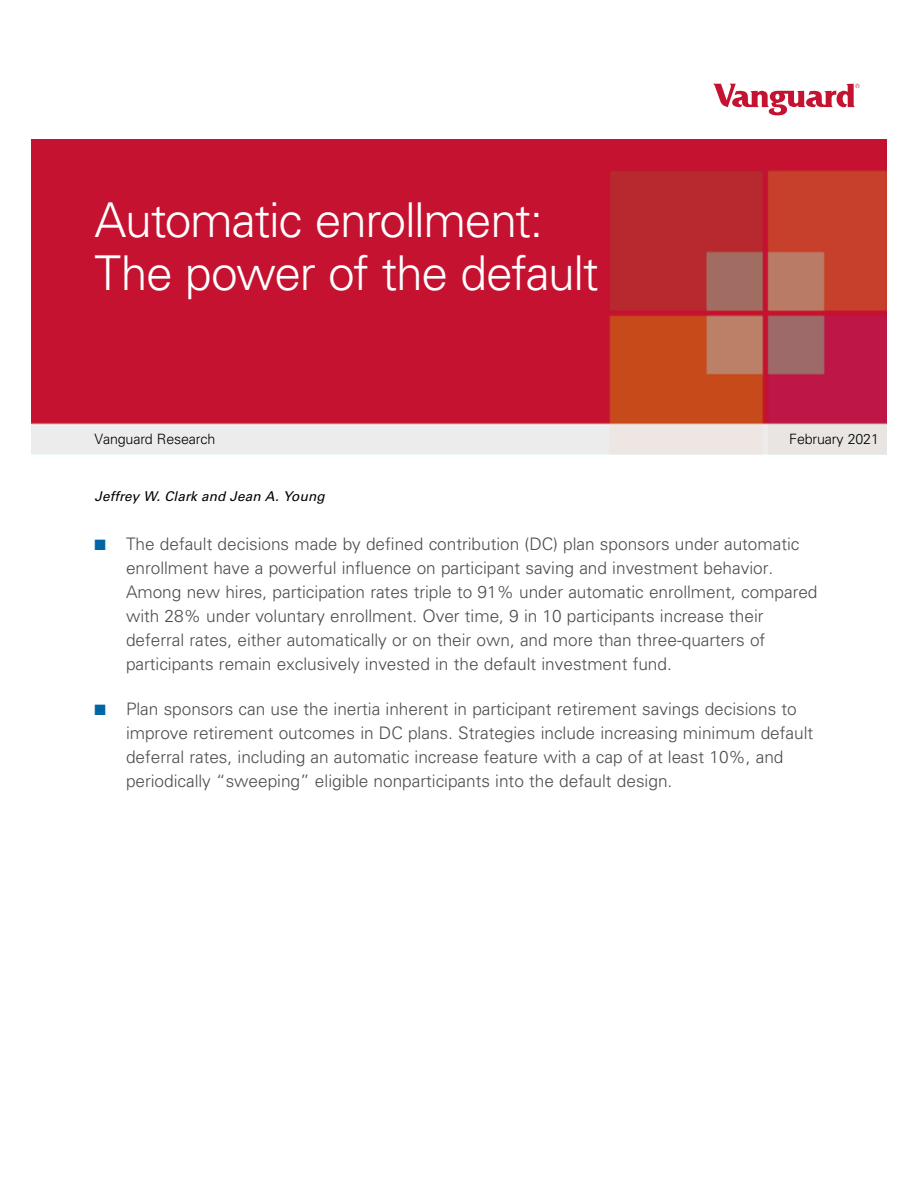
<style>
.page{position:relative;width:918px;height:1188px;background:#fff}
.page>*{position:absolute;margin:0;border:0;box-sizing:border-box;transform-origin:0 0}
.t1{font:300 48px/52.5px "Univers LT Std";letter-spacing:-.03em;color:#fff}
.t2{font:300 17.25px/24px "Univers LT Std";color:#4d4d4f}
.t3{font:300 14.25px "Univers LT Std";letter-spacing:-.01em;color:#000}
.t4{font:italic 13.5px "Univers LT Std";letter-spacing:.01em;color:#000}
.s1{color:#0065a4}
</style>
<div class="page">
<svg style="left:713px;top:84px;width:147px;height:31px"></svg>
<img style="left:32px;top:140px;width:854px;height:314px">
<h1 class="t1" style="left:94px;top:194px;width:506px">Automatic enrollment:<br>The power of the default</h1>
<p class="t3" style="left:94px;top:430px;width:122px">Vanguard Research</p>
<p class="t3" style="left:789px;top:430px;width:91px">February 2021</p>
<p class="t4" style="left:94px;top:488px;width:232px">Jeffrey W. Clark and Jean A. Young</p>
<p class="t2" style="left:126px;top:532px;width:693px;text-indent:-32px"><span class="s1">■</span> The default decisions made by defined contribution (DC) plan sponsors under automatic enrollment have a powerful influence on participant saving and investment behavior.<br>Among new hires, participation rates triple to 91% under automatic enrollment, compared with 28% under voluntary enrollment. Over time, 9 in 10 participants increase their deferral rates, either automatically or on their own, and more than three-quarters of participants remain exclusively invested in the default investment fund.</p>
<p class="t2" style="left:126px;top:697px;width:689px;text-indent:-32px"><span class="s1">■</span> Plan sponsors can use the inertia inherent in participant retirement savings decisions to improve retirement outcomes in DC plans. Strategies include increasing minimum default deferral rates, including an automatic increase feature with a cap of at least 10%, and periodically “sweeping” eligible nonparticipants into the default design.</p>
</div>
